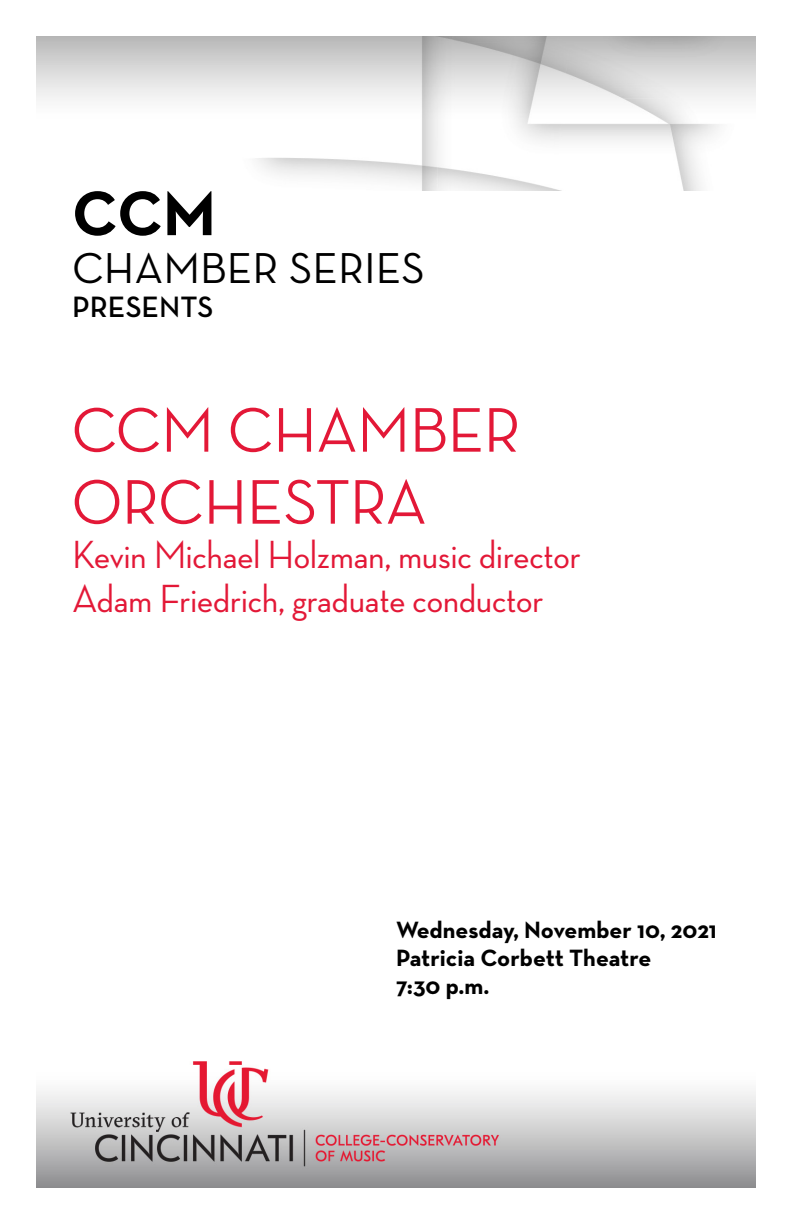
<style>
.page{position:relative;width:792px;height:1224px;background:#fff}
.page>*{position:absolute;margin:0;border:0;box-sizing:border-box;transform-origin:0 0}
.Concert_Title{font:500 64px/72px "Neutra Disp";color:#e31837}
.Page_Intro{font:700 64px "Neutra Text";color:#000}
.Page_Intro-2{font:44px "Neutra Text";color:#000}
.Concert_Title-2{font:500 40px "Neutra Disp";color:#e31837}
.Page_Intro-3{font:600 30px "Neutra Text";color:#000}
.Date_Venue_Time{font:700 24px "Neutra Text";color:#000}
</style>
<div class="page">
<img style="left:36px;top:36px;width:720px;height:154px">
<img style="left:36px;top:1061px;width:720px;height:127px">
<h1 class="Page_Intro" style="left:72px;top:173px;width:145px">CCM</h1>
<h1 class="Page_Intro-2" style="left:72px;top:242px;width:354px">CHAMBER SERIES</h1>
<h1 class="Page_Intro-3" style="left:72px;top:289px;width:143px">PRESENTS</h1>
<h1 class="Concert_Title" style="left:72px;top:394px;width:450px">CCM CHAMBER<br>ORCHESTRA</h1>
<h1 class="Concert_Title-2" style="left:72px;top:532px;width:510px">Kevin Michael Holzman, music director</h1>
<h1 class="Concert_Title-2" style="left:72px;top:576px;width:473px">Adam Friedrich, graduate conductor</h1>
<h3 class="Date_Venue_Time" style="left:396px;top:914px;width:322px">Wednesday, November 10, 2021</h3>
<h3 class="Date_Venue_Time" style="left:396px;top:942px;width:257px">Patricia Corbett Theatre</h3>
<h3 class="Date_Venue_Time" style="left:396px;top:970px;width:95px">7:30 p.m.</h3>
</div>
